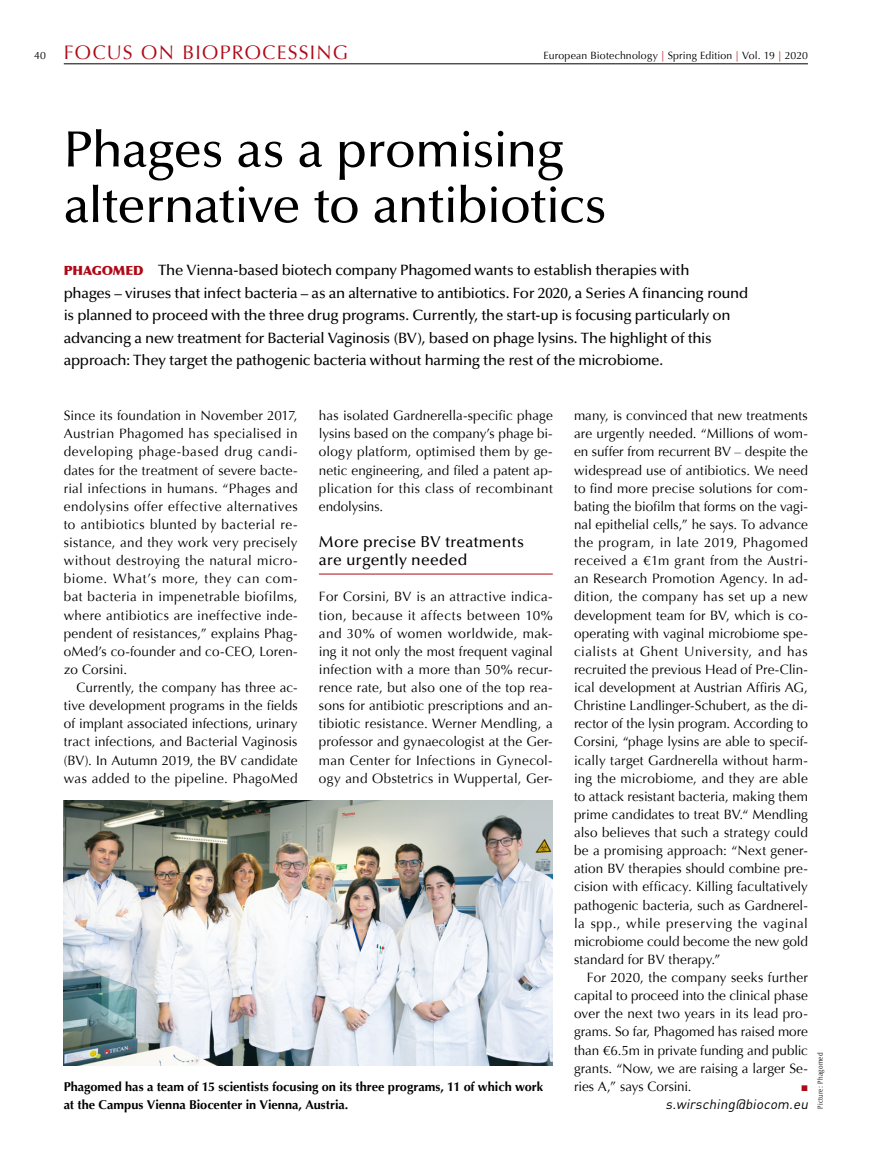
<style>
.page{position:relative;width:893px;height:1170px;background:#fff}
.page>*{position:absolute;margin:0;border:0;box-sizing:border-box;transform-origin:0 0}
.EBM_2017_ÜS_mittel{font:500 51px/55.5px "Optima LT Std";letter-spacing:-.02em;color:#000}
.EBM_2017_Kopfzeile{font:19.5px "Optima";letter-spacing:.06em;color:#ae0917}
.EBM_2017_ZÜ{font:500 15.75px/18.1px "Optima LT Std";letter-spacing:.01em;color:#000}
.EBM_2017_Einleitung{font:500 15px/22.5px "Optima LT Std";letter-spacing:-.02em;color:#000}
.EBM_2017_Fließtext_o{font:13.5px/18.1px "Optima";letter-spacing:.015em;color:#000;text-align:justify}
.EBM_2017_Fließtext{font:13.5px/18.1px "Optima";color:#000;text-align:justify}
.EBM_2017_Spezial_Fli{font:italic 13.5px "DIN";color:#000}
.EBM_2017_BU_schwarz{font:700 12.75px/18.1px "Optima";color:#000}
.t1{font:10.5px "Optima";letter-spacing:.01em;color:#000}
.EBM_2017_Fließtext-2{font:8.25px "European Pi Three";color:#ae0917}
.EBM_2017_Bildnachwei{font:300 condensed 7.5px "Optima Nova LT Pro";letter-spacing:.025em;color:#000}
.s1{color:#ae0917}
.s2{font-family:"Optima";font-weight:900;font-size:12.75px;color:#ae0917}
</style>
<div class="page">
<hr style="left:64px;top:63px;width:744px;height:1px;background:#000">
<hr style="left:319px;top:573px;width:234px;height:1px;background:#ae0917">
<img style="left:64px;top:800px;width:489px;height:265px">
<p class="EBM_2017_Kopfzeile" style="left:64px;top:41px;width:286px">Focus on Bioprocessing</p>
<p class="t1" style="left:34px;top:50px;width:13px">40</p>
<p class="t1" style="left:543px;top:50px;width:266px">European Biotechnology <span class="s1">|</span> Spring Edition <span class="s1">|</span> Vol. 19 <span class="s1">|</span> 2020</p>
<p class="EBM_2017_ÜS_mittel" style="left:64px;top:123px;width:545px">Phages as a promising alternative to antibiotics</p>
<p class="EBM_2017_Einleitung" style="left:64px;top:259px;width:686px"><span class="s2">PHAGOMED</span> The Vienna-based biotech company Phagomed wants to establish therapies with<br>phages – viruses that infect bacteria – as an alternative to antibiotics. For 2020, a Series A financing round is planned to proceed with the three drug programs. Currently, the start-up is focusing particularly on advancing a new treatment for Bacterial Vaginosis (BV), based on phage lysins. The highlight of this approach: They target the pathogenic bacteria without harming the rest of the microbiome.</p>
<p class="EBM_2017_Fließtext_o" style="left:64px;top:406px;width:235px">Since its foundation in November 2017, Austrian Phagomed has specialised in developing phage-based drug candi&shy;dates for the treatment of severe bacte&shy;rial infections in humans. “Phages and endolysins offer effective alternatives to antibiotics blunted by bacterial re&shy;sistance, and they work very precisely without destroying the natural micro&shy;biome. What’s more, they can com&shy;bat bacteria in impenetrable biofilms, where antibiotics are ineffective inde&shy;pendent of resistances,” explains Phag&shy;oMed’s co-founder and co-CEO, Loren&shy;zo Corsini.</p>
<p class="EBM_2017_Fließtext" style="left:64px;top:678px;width:235px;text-indent:13px">Currently, the company has three ac&shy;tive development programs in the fields of implant associated infections, urinary tract infections, and Bacterial Vaginosis (BV). I n Autumn 2019, the BV candidate was added to the pipeline. PhagoMed</p>
<p class="EBM_2017_Fließtext" style="left:319px;top:406px;width:235px">has isolated Gardnerella-specific phage lysins based on the company’s phage bi&shy;ology platform, optimised them by ge&shy;netic engineering, and filed a patent ap&shy;plication for this class of recombinant endolysins.</p>
<p class="EBM_2017_ZÜ" style="left:319px;top:533px;width:207px">More precise BV treatments are urgently needed</p>
<p class="EBM_2017_Fließtext_o" style="left:319px;top:588px;width:235px">For Corsini, BV is an attractive indica&shy;tion, because it affects between 10% and 30% of women worldwide, mak&shy;ing it not only the most frequent vaginal infection with a more than 50% recur&shy;rence rate, but also one of the top rea&shy;sons for antibiotic prescriptions and an&shy;tibiotic resistance. Werner Mendling, a professor and gynaecologist at the Ger&shy;man Center for I nfections in Gynecol&shy;ogy and Obstetrics in Wuppertal, Ger-</p>
<p class="EBM_2017_BU_schwarz" style="left:64px;top:1077px;width:481px">Phagomed has a team of 15 scientists focusing on its three programs, 11 of which work at the Campus Vienna Biocenter in Vienna, Austria.</p>
<p class="EBM_2017_Fließtext_o" style="left:574px;top:406px;width:235px">many, is convinced that new treatments are urgently needed. “Millions of wom&shy;en suffer from recurrent BV – despite the widespread use of antibiotics. We need to find more precise solutions for com&shy;bating the biofilm that forms on the vagi&shy;nal epithelial cells,” he says. To advance the program, in late 2019, Phagomed received a €1m grant from the Austri&shy;an Research Promotion Agency. I n ad&shy;dition, the company has set up a new development team for BV, which is co&shy;operating with vaginal microbiome spe&shy;cialists at Ghent U niversity, and has recruited the previous Head of Pre-Clin&shy;ical development at Austrian Affiris AG, Christine Landlinger-Schubert, as the di&shy;rector of the lysin program. According to Corsini, “phage lysins are able to specif&shy;ically target Gardnerella without harm&shy;ing the microbiome, and they are able to attack resistant bacteria, making them prime candidates to treat BV.“ Mendling also believes that such a strategy could be a promising approach: “Next gener&shy;ation BV therapies should combine pre&shy;cision with efficacy. Killing facultatively pathogenic bacteria, such as Gardnerel&shy;la spp., while preserving the vaginal microbiome could become the new gold standard for BV therapy.”</p>
<p class="EBM_2017_Fließtext" style="left:574px;top:968px;width:235px;text-indent:13px">For 2020, the company seeks further capital to proceed into the clinical phase over the next two years in its lead pro&shy;grams. So far, Phagomed has raised more than €6.5m in private funding and public grants. “Now, we are raising a larger Se&shy;ries A,” says Corsini.</p>
<p class="EBM_2017_Fließtext-2" style="left:801px;top:1082px;width:8px">L</p>
<p class="EBM_2017_Spezial_Fli" style="left:665px;top:1095px;width:147px">s.wirsching@biocom.eu</p>
<p class="EBM_2017_Bildnachwei" style="left:816px;top:1108px;width:58px;rotate:-90deg">Picture: Phagomed</p>
</div>
